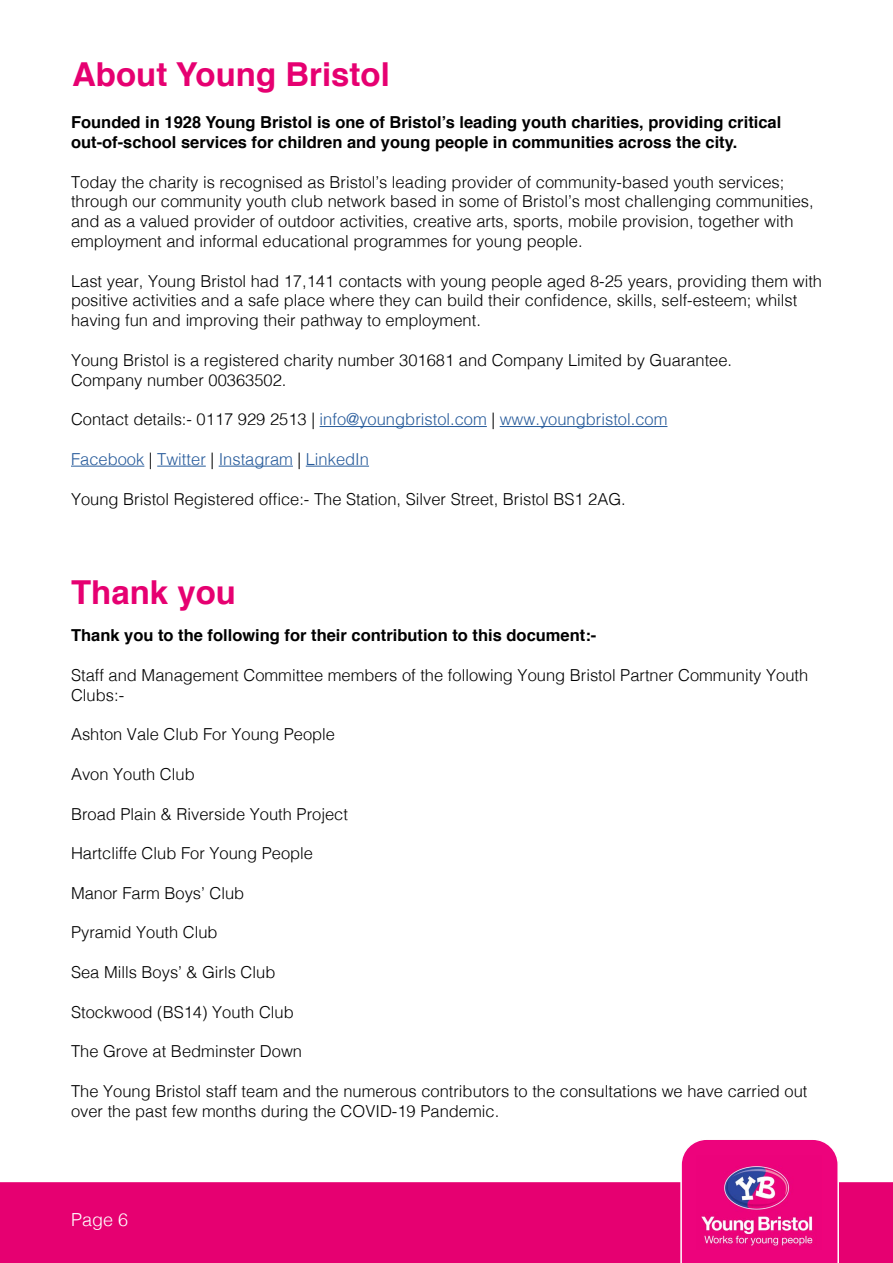
<style>
.page{position:relative;width:893px;height:1263px;background:#fff}
.page>*{position:absolute;margin:0;border:0;box-sizing:border-box;transform-origin:0 0}
.t1{font:700 33px "Helvetica";color:#e60071}
.t2{font:300 18px "Helvetica";color:#fff}
.t3{font:300 16.5px/19.8px "Helvetica";color:#000}
.t4{font:700 16.5px/19.8px "Helvetica";color:#000}
.t5{font:300 16.5px "Helvetica";color:#275b9b}
.s1{color:#000}
</style>
<div class="page">
<div style="left:1px;top:1183px;width:891px;height:79px;background:#e60071"></div>
<div style="left:0;top:1182px;width:893px;height:81px;border:2px solid #e60071"></div>
<svg style="left:680px;top:1140px;width:159px;height:123px"></svg>
<img style="left:697px;top:1156px;width:125px;height:93px">
<hr style="left:320px;top:426px;width:167px;height:1px;background:#275b9b">
<hr style="left:500px;top:426px;width:167px;height:1px;background:#275b9b">
<hr style="left:71px;top:466px;width:73px;height:1px;background:#275b9b">
<hr style="left:157px;top:466px;width:49px;height:1px;background:#275b9b">
<hr style="left:219px;top:466px;width:74px;height:1px;background:#275b9b">
<hr style="left:306px;top:466px;width:63px;height:1px;background:#275b9b">
<h1 class="t1" style="left:72px;top:48px;width:319px">About Young Bristol</h1>
<p class="t4" style="left:71px;top:113px;width:712px">Founded in 1928 Young Bristol is one of Bristol’s leading youth charities, providing critical out-of-school services for children and young people in communities across the city.</p>
<p class="t3" style="left:71px;top:171px;width:744px">Today the charity is recognised as Bristol’s leading provider of community-based youth services; through our community youth club network based in some of Bristol’s most challenging communities, and as a valued provider of outdoor activities, creative arts, sports, mobile provision, together with employment and informal educational programmes for young people.</p>
<p class="t3" style="left:71px;top:270px;width:753px">Last year, Young Bristol had 17,141 contacts with young people aged 8-25 years, providing them with positive activities and a safe place where they can build their confidence, skills, self-esteem; whilst having fun and improving their pathway to employment.</p>
<p class="t3" style="left:71px;top:349px;width:663px">Young Bristol is a registered charity number 301681 and Company Limited by Guarantee.<br>Company number 00363502.</p>
<p class="t5" style="left:71px;top:405px;width:598px"><span class="s1">Contact details:- 0117 929 2513 |</span> info@youngbristol.com <span class="s1">|</span> www.youngbristol.com</p>
<p class="t5" style="left:71px;top:445px;width:300px">Facebook <span class="s1">|</span> Twitter <span class="s1">|</span> Instagram <span class="s1">|</span> LinkedIn</p>
<p class="t3" style="left:71px;top:488px;width:556px">Young Bristol Registered office:- The Station, Silver Street, Bristol BS1 2AG.</p>
<h1 class="t1" style="left:71px;top:565px;width:167px">Thank you</h1>
<p class="t4" style="left:71px;top:626px;width:527px">Thank you to the following for their contribution to this document:-</p>
<p class="t3" style="left:71px;top:664px;width:739px">Staff and Management Committee members of the following Young Bristol Partner Community Youth<br>Clubs:-</p>
<p class="t3" style="left:71px;top:723px;width:266px">Ashton Vale Club For Young People</p>
<p class="t3" style="left:71px;top:763px;width:125px">Avon Youth Club</p>
<p class="t3" style="left:71px;top:803px;width:278px">Broad Plain &amp; Riverside Youth Project</p>
<p class="t3" style="left:71px;top:842px;width:244px">Hartcliffe Club For Young People</p>
<p class="t3" style="left:71px;top:882px;width:175px">Manor Farm Boys’ Club</p>
<p class="t3" style="left:71px;top:921px;width:148px">Pyramid Youth Club</p>
<p class="t3" style="left:71px;top:961px;width:206px">Sea Mills Boys’ &amp; Girls Club</p>
<p class="t3" style="left:71px;top:1001px;width:224px">Stockwood (BS14) Youth Club</p>
<p class="t3" style="left:71px;top:1040px;width:233px">The Grove at Bedminster Down</p>
<p class="t3" style="left:71px;top:1080px;width:738px">The Young Bristol staff team and the numerous contributors to the consultations we have carried out over the past few months during the COVID-19 Pandemic.</p>
<p class="t2" style="left:71px;top:1204px;width:59px">Page 6</p>
</div>
